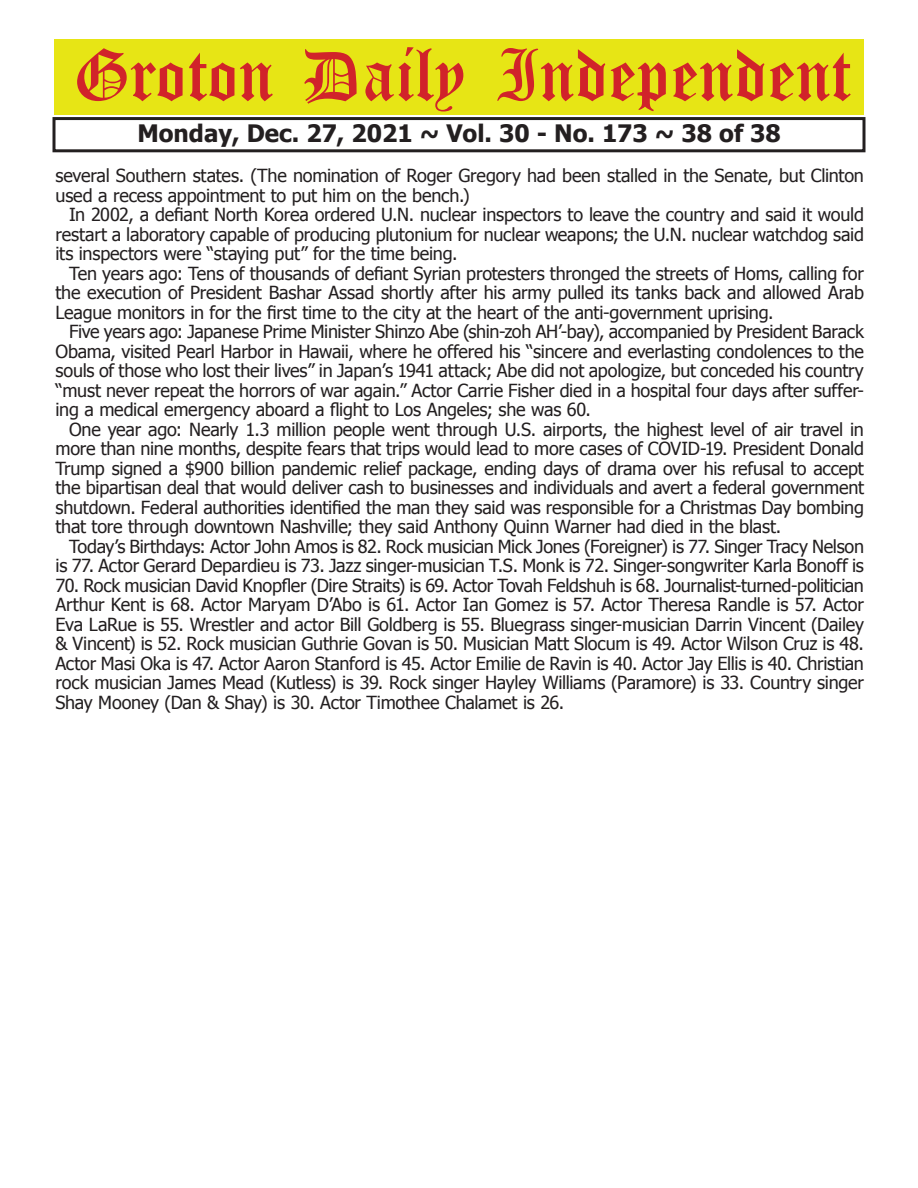
<style>
.page{position:relative;width:918px;height:1188px;background:#fff}
.page>*{position:absolute;margin:0;border:0;box-sizing:border-box;transform-origin:0 0}
.t1{font:54px "Old English Five";color:#d1232a}
.t2{font:700 24px "Tahoma";color:#231f20}
.t3{font:18px/19.5px "Tahoma";letter-spacing:-.015em;color:#231f20;text-align:justify}
</style>
<div class="page">
<div style="left:52px;top:117px;width:814px;height:35px;border:3px solid #231f20"></div>
<div style="left:54px;top:40px;width:810px;height:75px;background:#e7e515"></div>
<h1 class="t1" style="left:73px;top:50px;width:779px">Groton Daily Independent</h1>
<h2 class="t2" style="left:137px;top:116px;width:645px">Monday, Dec. 27, 2021 ~ Vol. 30 - No. 173 ~ 38 of 38</h2>
<p class="t3" style="left:56px;top:165px;width:810px">several Southern states. (The nomination of Roger Gregory had been stalled in the Senate, but Clinton used a recess appointment to put him on the bench.)</p>
<p class="t3" style="left:56px;top:204px;width:810px;text-indent:14px">In 2002, a defiant North Korea ordered U.N. nuclear inspectors to leave the country and said it would restart a laboratory capable of producing plutonium for nuclear weapons; the U.N. nuclear watchdog said its inspectors were “staying put” for the time being.</p>
<p class="t3" style="left:56px;top:263px;width:810px;text-indent:14px">Ten years ago: Tens of thousands of defiant Syrian protesters thronged the streets of Homs, calling for the execution of President Bashar Assad shortly after his army pulled its tanks back and allowed Arab League monitors in for the first time to the city at the heart of the anti-government uprising.</p>
<p class="t3" style="left:56px;top:321px;width:810px;text-indent:14px">Five years ago: Japanese Prime Minister Shinzo Abe (shin-zoh AH’-bay), accompanied by President Barack Obama, visited Pearl Harbor in Hawaii, where he offered his “sincere and everlasting condolences to the souls of those who lost their lives” in Japan’s 1941 attack; Abe did not apologize, but conceded his country “must never repeat the horrors of war again.” Actor Carrie Fisher died in a hospital four days after suffer&shy;ing a medical emergency aboard a flight to Los Angeles; she was 60.</p>
<p class="t3" style="left:56px;top:419px;width:810px;text-indent:14px">One year ago: Nearly 1.3 million people went through U.S. airports, the highest level of air travel in more than nine months, despite fears that trips would lead to more cases of COVID-19. President Donald Trump signed a $900 billion pandemic relief package, ending days of drama over his refusal to accept the bipartisan deal that would deliver cash to businesses and individuals and avert a federal government shutdown. Federal authorities identified the man they said was responsible for a Christmas Day bombing that tore through downtown Nashville; they said Anthony Quinn Warner had died in the blast.</p>
<p class="t3" style="left:56px;top:536px;width:810px;text-align:right">Today’s Birthdays: Actor John Amos is 82. Rock musician Mick Jones (Foreigner) is 77. Singer Tracy Nelson is 77. Actor Gerard Depardieu is 73. Jazz singer-musician T.S. Monk is 72. Singer-songwriter Karla Bonoff is</p>
<p class="t3" style="left:56px;top:575px;width:810px">70. Rock musician David Knopfler (Dire Straits) is 69. Actor Tovah Feldshuh is 68. Journalist-turned-politician Arthur Kent is 68. Actor Maryam D’Abo is 61. Actor Ian Gomez is 57. Actor Theresa Randle is 57. Actor Eva LaRue is 55. Wrestler and actor Bill Goldberg is 55. Bluegrass singer-musician Darrin Vincent (Dailey &amp; Vincent) is 52. Rock musician Guthrie Govan is 50. Musician Matt Slocum is 49. Actor Wilson Cruz is 48.<br>Actor Masi Oka is 47. Actor Aaron Stanford is 45. Actor Emilie de Ravin is 40. Actor Jay Ellis is 40. Christian rock musician James Mead (Kutless) is 39. Rock singer Hayley Williams (Paramore) is 33. Country singer Shay Mooney (Dan &amp; Shay) is 30. Actor Timothee Chalamet is 26.</p>
</div>
